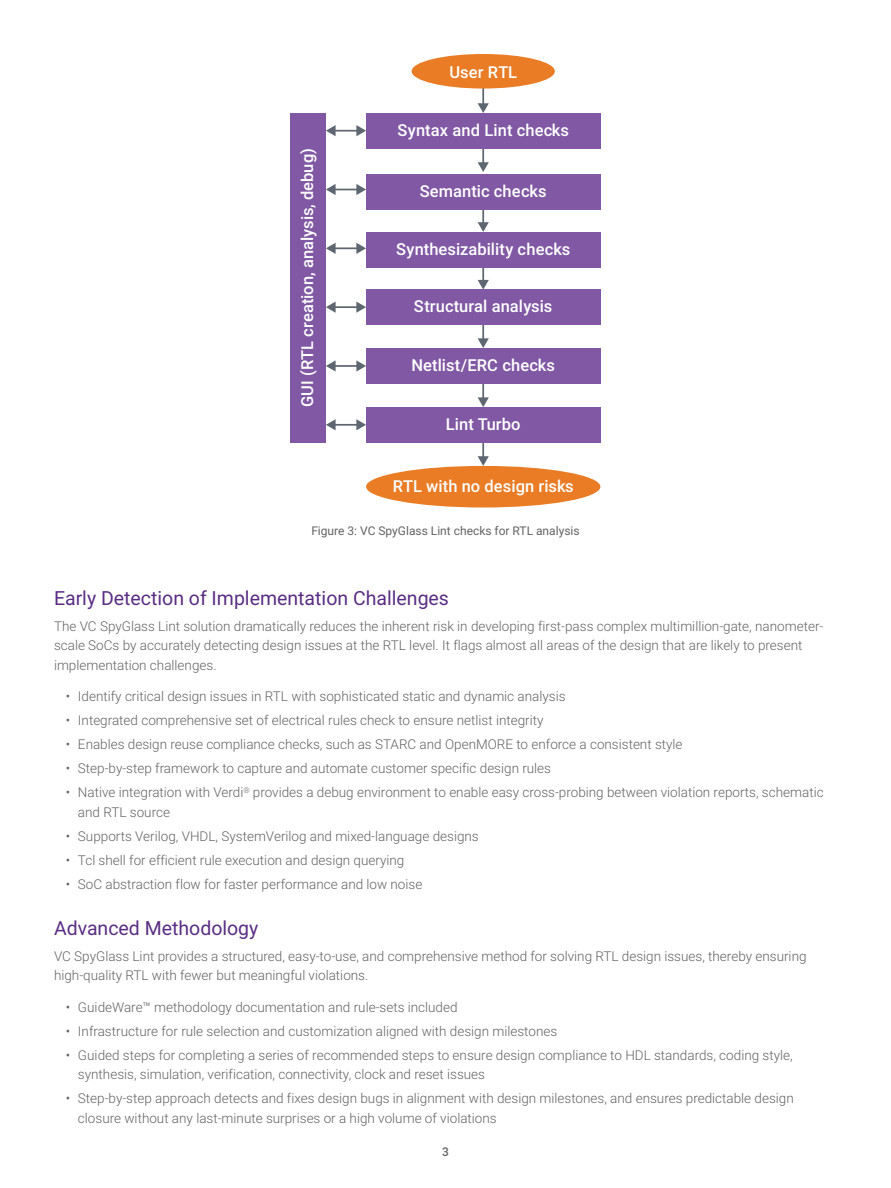
<style>
.page{position:relative;width:891px;height:1188px;background:#fff}
.page>*{position:absolute;margin:0;border:0;box-sizing:border-box;transform-origin:0 0}
.HEADING_1{font:19.5px "Roboto";color:#592d83}
.t1{font:500 16.5px "Roboto";letter-spacing:.005em;color:#fff}
.BODY_COPY{font:300 13.5px/19.5px "Roboto";color:#636366}
.FIGURE_CAPTION{font:12px "Roboto";color:#636366}
.t2{font:500 12px "Roboto";color:#636366}
</style>
<div class="page">
<hr style="left:482px;top:138px;width:2px;height:26px;background:#5e6771">
<svg style="left:478px;top:162px;width:11px;height:10px"></svg>
<hr style="left:482px;top:79px;width:2px;height:26px;background:#5e6771">
<svg style="left:478px;top:103px;width:11px;height:10px"></svg>
<hr style="left:334px;top:130px;width:24px;height:2px;background:#5e6771">
<svg style="left:326px;top:125px;width:10px;height:11px"></svg>
<svg style="left:356px;top:125px;width:10px;height:11px"></svg>
<svg style="left:326px;top:184px;width:40px;height:11px"></svg>
<hr style="left:334px;top:247px;width:24px;height:2px;background:#5e6771">
<svg style="left:326px;top:243px;width:10px;height:11px"></svg>
<svg style="left:356px;top:243px;width:10px;height:11px"></svg>
<hr style="left:334px;top:306px;width:24px;height:2px;background:#5e6771">
<svg style="left:326px;top:302px;width:10px;height:11px"></svg>
<svg style="left:356px;top:302px;width:10px;height:11px"></svg>
<hr style="left:334px;top:365px;width:24px;height:2px;background:#5e6771">
<svg style="left:326px;top:360px;width:10px;height:12px"></svg>
<svg style="left:356px;top:360px;width:10px;height:12px"></svg>
<hr style="left:334px;top:424px;width:24px;height:2px;background:#5e6771">
<svg style="left:326px;top:419px;width:10px;height:11px"></svg>
<svg style="left:356px;top:419px;width:10px;height:11px"></svg>
<hr style="left:482px;top:199px;width:2px;height:25px;background:#5e6771">
<svg style="left:478px;top:222px;width:11px;height:10px"></svg>
<hr style="left:482px;top:257px;width:2px;height:25px;background:#5e6771">
<svg style="left:478px;top:280px;width:11px;height:10px"></svg>
<hr style="left:482px;top:315px;width:2px;height:25px;background:#5e6771">
<svg style="left:478px;top:338px;width:11px;height:10px"></svg>
<hr style="left:482px;top:373px;width:2px;height:26px;background:#5e6771">
<svg style="left:478px;top:397px;width:11px;height:10px"></svg>
<hr style="left:482px;top:432px;width:2px;height:26px;background:#5e6771">
<svg style="left:478px;top:456px;width:11px;height:10px"></svg>
<div style="left:412px;top:54px;width:143px;height:35px;background:#e97c24;border-radius:50%"></div>
<div style="left:366px;top:113px;width:234px;height:35px;background:#8058a4"></div>
<div style="left:366px;top:466px;width:234px;height:42px;background:#e97c24;border-radius:50%"></div>
<div style="left:366px;top:174px;width:234px;height:35px;background:#8058a4"></div>
<div style="left:366px;top:232px;width:234px;height:35px;background:#8058a4"></div>
<div style="left:366px;top:290px;width:234px;height:35px;background:#8058a4"></div>
<div style="left:366px;top:348px;width:234px;height:35px;background:#8058a4"></div>
<div style="left:366px;top:407px;width:234px;height:35px;background:#8058a4"></div>
<div style="left:291px;top:113px;width:35px;height:329px;background:#8058a4"></div>
<p class="t1" style="left:449px;top:60px;width:69px">User RTL</p>
<p class="t1" style="left:296px;top:407px;width:261px;rotate:-90deg">GUI (RTL creation, analysis, debug)</p>
<p class="t1" style="left:397px;top:118px;width:173px">Syntax and Lint checks</p>
<p class="t1" style="left:420px;top:179px;width:128px">Semantic checks</p>
<p class="t1" style="left:396px;top:237px;width:176px">Synthesizability checks</p>
<p class="t1" style="left:414px;top:295px;width:140px">Structural analysis</p>
<p class="t1" style="left:412px;top:353px;width:145px">Netlist/ERC checks</p>
<p class="t1" style="left:446px;top:412px;width:76px">Lint Turbo</p>
<p class="t1" style="left:393px;top:475px;width:182px">RTL with no design risks</p>
<p class="FIGURE_CAPTION" style="left:311px;top:522px;width:270px">Figure 3: VC SpyGlass Lint checks for RTL analysis</p>
<p class="HEADING_1" style="left:54px;top:584px;width:397px">Early Detection of Implementation Challenges</p>
<p class="BODY_COPY" style="left:54px;top:615px;width:771px">The VC SpyGlass Lint solution dramatically reduces the inherent risk in developing first-pass complex multimillion-gate, nanometer&shy;scale SoCs by accurately detecting design issues at the RTL level. It flags almost all areas of the design that are likely to present implementation challenges.</p>
<p class="BODY_COPY" style="left:66px;top:686px;width:501px">• Identify critical design issues in RTL with sophisticated static and dynamic analysis</p>
<p class="BODY_COPY" style="left:66px;top:710px;width:479px">• Integrated comprehensive set of electrical rules check to ensure netlist integrity</p>
<p class="BODY_COPY" style="left:66px;top:734px;width:618px">• Enables design reuse compliance checks, such as STARC and OpenMORE to enforce a consistent style</p>
<p class="BODY_COPY" style="left:66px;top:758px;width:487px">• Step-by-step framework to capture and automate customer specific design rules</p>
<p class="BODY_COPY" style="left:78px;top:782px;width:747px;text-indent:-12px">• Native integration with Verdi<sup>®</sup> provides a debug environment to enable easy cross-probing between violation reports, schematic and RTL source</p>
<p class="BODY_COPY" style="left:66px;top:825px;width:414px">• Supports Verilog, VHDL, SystemVerilog and mixed-language designs</p>
<p class="BODY_COPY" style="left:66px;top:849px;width:340px">• Tcl shell for efficient rule execution and design querying</p>
<p class="BODY_COPY" style="left:66px;top:873px;width:358px">• SoC abstraction flow for faster performance and low noise</p>
<p class="HEADING_1" style="left:54px;top:914px;width:206px">Advanced Methodology</p>
<p class="BODY_COPY" style="left:54px;top:945px;width:754px">VC SpyGlass Lint provides a structured, easy-to-use, and comprehensive method for solving RTL design issues, thereby ensuring high-quality RTL with fewer but meaningful violations.</p>
<p class="BODY_COPY" style="left:66px;top:996px;width:393px">• GuideWare™ methodology documentation and rule-sets included</p>
<p class="BODY_COPY" style="left:66px;top:1020px;width:493px">• Infrastructure for rule selection and customization aligned with design milestones</p>
<p class="BODY_COPY" style="left:78px;top:1044px;width:716px;text-indent:-12px">• Guided steps for completing a series of recommended steps to ensure design compliance to HDL standards, coding style, synthesis, simulation, verification, connectivity, clock and reset issues</p>
<p class="BODY_COPY" style="left:78px;top:1088px;width:717px;text-indent:-12px">• Step-by-step approach detects and fixes design bugs in alignment with design milestones, and ensures predictable design closure without any last-minute surprises or a high volume of violations</p>
<p class="t2" style="left:442px;top:1144px;width:8px">3</p>
</div>
